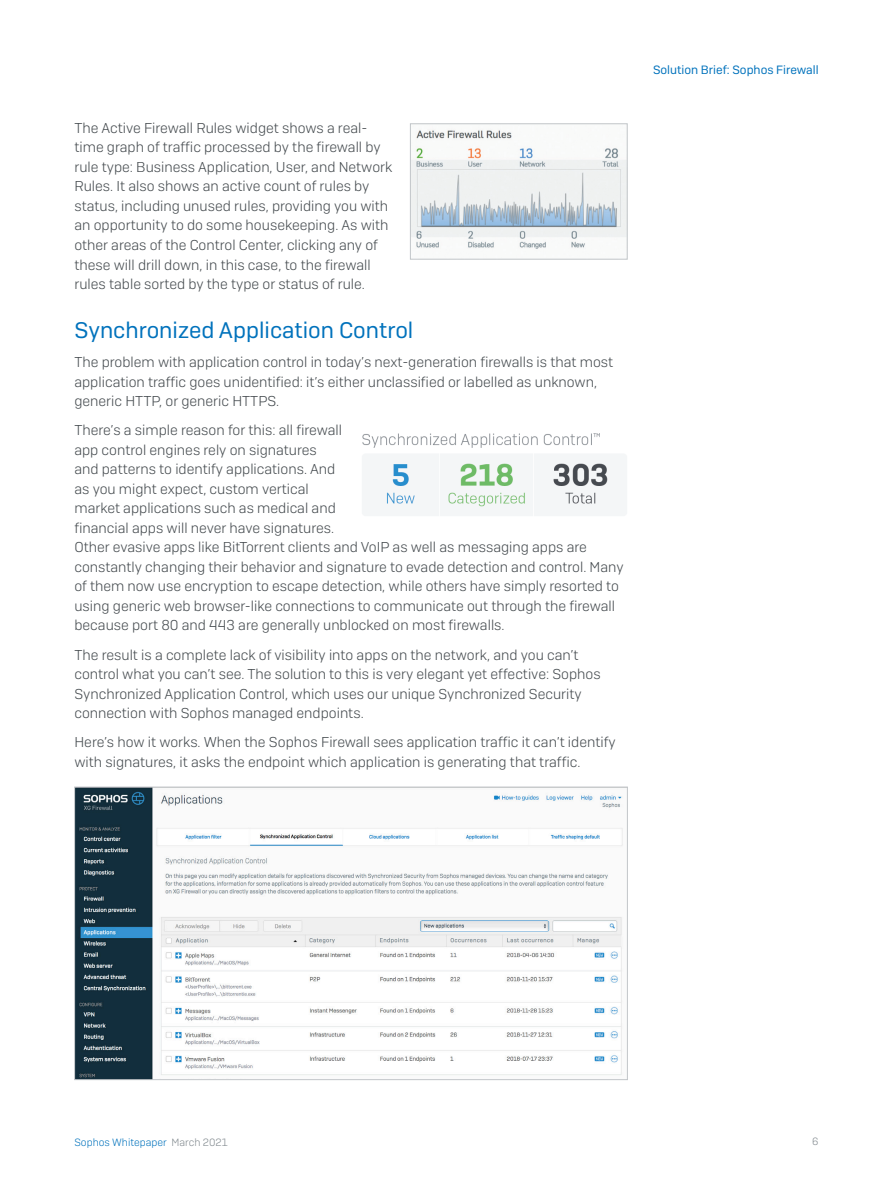
<style>
.page{position:relative;width:893px;height:1191px;background:#fff}
.page>*{position:absolute;margin:0;border:0;box-sizing:border-box;transform-origin:0 0}
.Subheading_1{font:22.5px "Sophos Sans";color:#0072bc}
.Body_Copy{font:300 14.25px/19.5px "Sophos Sans";color:#43494d}
.t1{font:12px "Sophos Sans";color:#0072bc}
.t2{font:300 10.5px "Sophos Sans";color:#0072bc}
.t3{font:300 10.5px "Sophos Sans";color:#81898e}
.s1{color:#81898e}
</style>
<div class="page">
<img style="left:76px;top:789px;width:547px;height:288px">
<div style="left:74px;top:787px;width:554px;height:292px;border:1px solid #c2c6c9"></div>
<img style="left:412px;top:130px;width:213px;height:119px">
<div style="left:410px;top:124px;width:217px;height:135px;border:1px solid #c2c6c9"></div>
<img style="left:362px;top:433px;width:265px;height:83px">
<p class="Body_Copy" style="left:74px;top:118px;width:320px">The Active Firewall Rules widget shows a real&shy;time graph of traffic processed by the firewall by rule type: Business Application, User, and Network Rules. It also shows an active count of rules by status, including unused rules, providing you with an opportunity to do some housekeeping. As with other areas of the Control Center, clicking any of these will drill down, in this case, to the firewall rules table sorted by the type or status of rule.</p>
<p class="Subheading_1" style="left:74px;top:316px;width:340px">Synchronized Application Control</p>
<p class="Body_Copy" style="left:74px;top:352px;width:540px">The problem with application control in today’s next-generation firewalls is that most application traffic goes unidentified: it’s either unclassified or labelled as unknown, generic HTTP, or generic HTTPS.</p>
<p class="Body_Copy" style="left:74px;top:420px;width:551px">There’s a simple reason for this: all firewall<br>app control engines rely on signatures<br>and patterns to identify applications. And<br>as you might expect, custom vertical<br>market applications such as medical and<br>financial apps will never have signatures.<br>Other evasive apps like BitTorrent clients and VoIP as well as messaging apps are constantly changing their behavior and signature to evade detection and control. Many of them now use encryption to escape detection, while others have simply resorted to using generic web browser-like connections to communicate out through the firewall because port 80 and 443 are generally unblocked on most firewalls.</p>
<p class="Body_Copy" style="left:74px;top:644px;width:528px">The result is a complete lack of visibility into apps on the network, and you can’t control what you can’t see. The solution to this is very elegant yet effective: Sophos Synchronized Application Control, which uses our unique Synchronized Security connection with Sophos managed endpoints.</p>
<p class="Body_Copy" style="left:74px;top:732px;width:543px">Here’s how it works. When the Sophos Firewall sees application traffic it can’t identify with signatures, it asks the endpoint which application is generating that traffic.</p>
<p class="t1" style="left:653px;top:63px;width:167px">Solution Brief: Sophos Firewall</p>
<p class="t2" style="left:74px;top:1135px;width:155px">Sophos Whitepaper <span class="s1">March 2021</span></p>
<p class="t3" style="left:812px;top:1135px;width:8px">6</p>
</div>
